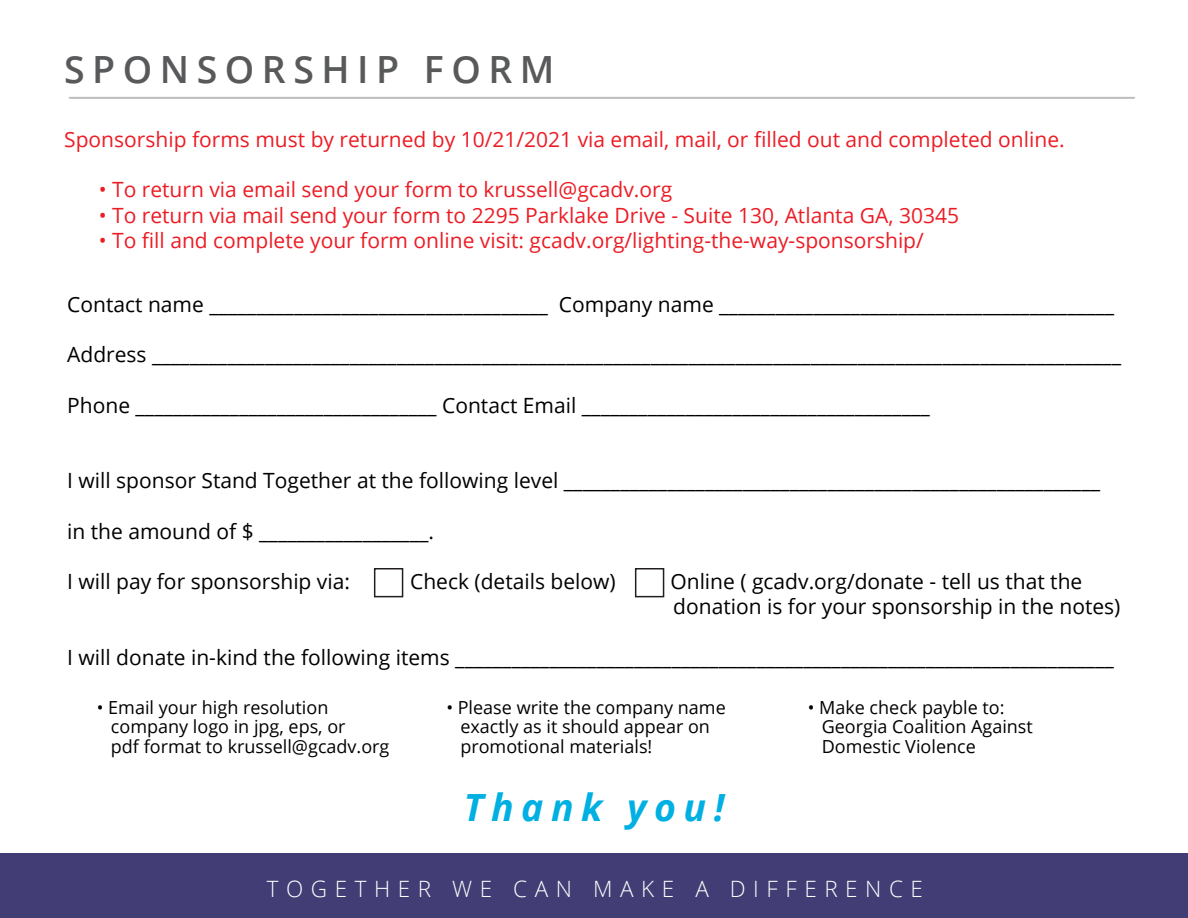
<style>
.page{position:relative;width:1188px;height:918px;background:#fff}
.page>*{position:absolute;margin:0;border:0;box-sizing:border-box;transform-origin:0 0}
.t1{font:600 37.5px "Open Sans";letter-spacing:.2em;color:#58595b}
.t2{font:italic 700 37.5px "Open Sans";letter-spacing:.2em;color:#00b0e2}
.t3{font:300 22.5px "Open Sans";letter-spacing:.335em;color:#fff}
.t4{font:21px/25.2px "Open Sans";color:#000}
.t5{font:21px "Open Sans";color:#ec1c24}
.t6{font:18px/19.5px "Open Sans";color:#000}
</style>
<div class="page">
<div style="left:0;top:854px;width:1188px;height:64px;background:#423d74"></div>
<div style="left:69px;top:97px;width:1066px;height:1px;border:2px solid #bbbdbf"></div>
<div style="left:374px;top:568px;width:29px;height:29px;background:#fff;border:2px solid #231f20"></div>
<div style="left:635px;top:568px;width:29px;height:29px;background:#fff;border:2px solid #231f20"></div>
<h1 class="t1" style="left:64px;top:44px;width:492px">SPONSORSHIP FORM</h1>
<p class="t5" style="left:64px;top:125px;width:1002px">Sponsorship forms must by returned by 10/21/2021 via email, mail, or filled out and completed online.</p>
<p class="t5" style="left:99px;top:175px;width:575px">• To return via email send your form to krussell@gcadv.org</p>
<p class="t5" style="left:99px;top:201px;width:862px">• To return via mail send your form to 2295 Parklake Drive - Suite 130, Atlanta GA, 30345</p>
<p class="t5" style="left:99px;top:226px;width:827px">• To fill and complete your form online visit: gcadv.org/lighting-the-way-sponsorship/</p>
<p class="t4" style="left:67px;top:291px;width:1049px">Contact name ____________________________________ Company name __________________________________________</p>
<p class="t4" style="left:67px;top:341px;width:1055px">Address _______________________________________________________________________________________________________</p>
<p class="t4" style="left:67px;top:392px;width:864px">Phone ________________________________ Contact Email _____________________________________</p>
<p class="t4" style="left:67px;top:467px;width:1034px">I will sponsor Stand Together at the following level _________________________________________________________</p>
<p class="t4" style="left:67px;top:518px;width:368px">in the amound of $ __________________.</p>
<p class="t4" style="left:67px;top:568px;width:284px">I will pay for sponsorship via:</p>
<p class="t4" style="left:410px;top:568px;width:207px">Check (details below)</p>
<p class="t4" style="left:670px;top:568px;width:452px">Online ( gcadv.org/donate - tell us that the donation is for your sponsorship in the notes)</p>
<p class="t4" style="left:67px;top:644px;width:1048px">I will donate in-kind the following items ______________________________________________________________________</p>
<p class="t6" style="left:111px;top:697px;width:280px;text-indent:-14px">• Email your high resolution company logo in jpg, eps, or<br>pdf format to krussell@gcadv.org</p>
<p class="t6" style="left:460px;top:697px;width:267px;text-indent:-14px">• Please write the company name exactly as it should appear on promotional materials!</p>
<p class="t6" style="left:822px;top:697px;width:213px;text-indent:-14px">• Make check payble to:<br>Georgia Coalition Against<br>Domestic Violence</p>
<h1 class="t2" style="left:464px;top:781px;width:262px">Thank you!</h1>
<p class="t3" style="left:267px;top:873px;width:658px">TOGETHER WE CAN MAKE A DIFFERENCE</p>
</div>
